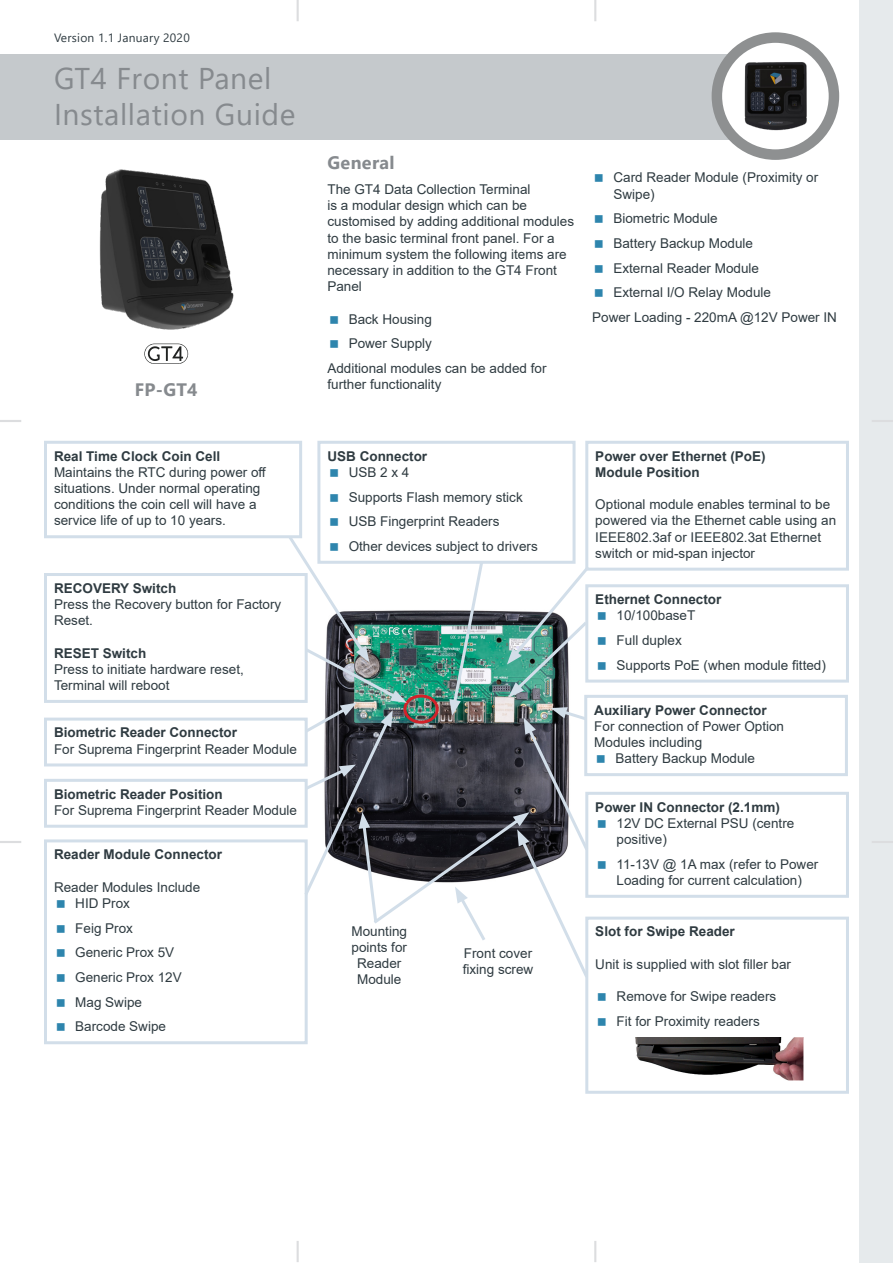
<style>
.page{position:relative;width:893px;height:1263px;background:#fff}
.page>*{position:absolute;margin:0;border:0;box-sizing:border-box;transform-origin:0 0}
.TOC_Main_heading{font:30px/36px "Segoe UI";letter-spacing:.02em;color:#868a8e}
.Heading_3{font:700 18px "Segoe UI";letter-spacing:.02em;color:#868a8e}
.TOC_Heading_3{font:700 18px "Segoe UI";color:#868a8e}
.Blue_Border{font:13.5px/16.2px "Arial";color:#2f3b41}
.Blue_Border-2{font:700 13.5px/16.2px "Arial";color:#2f3b41}
.Small_Paragraph{font:12px "Segoe UI";letter-spacing:.02em;color:#2f3b41}
.s1{font-weight:700}
</style>
<div class="page">
<div style="left:0;top:54px;width:795px;height:85px;background:#c5c9cc"></div>
<svg style="left:717px;top:38px;width:117px;height:117px"></svg>
<div style="left:712px;top:32px;width:127px;height:128px;border:10px solid #8e9091;border-radius:50%"></div>
<img style="left:742px;top:58px;width:68px;height:75px">
<div style="left:859px;top:0;width:34px;height:1263px;background:#e6eaec"></div>
<hr style="left:297px;top:0;width:2px;height:21px;background:#dcdddf">
<hr style="left:594px;top:0;width:2px;height:21px;background:#dcdddf">
<hr style="left:297px;top:1241px;width:2px;height:21px;background:#dcdddf">
<hr style="left:594px;top:1241px;width:2px;height:21px;background:#dcdddf">
<hr style="left:0;top:420px;width:21px;height:2px;background:#dcdddf">
<hr style="left:0;top:841px;width:21px;height:2px;background:#dcdddf">
<hr style="left:872px;top:420px;width:21px;height:2px;background:#dcdddf">
<hr style="left:872px;top:841px;width:21px;height:2px;background:#dcdddf">
<div style="left:44px;top:441px;width:258px;height:97px;border:3px solid #d2dee9"></div>
<div style="left:44px;top:718px;width:264px;height:48px;border:3px solid #d2dee9"></div>
<div style="left:44px;top:839px;width:264px;height:205px;border:3px solid #d2dee9"></div>
<div style="left:44px;top:779px;width:264px;height:49px;border:3px solid #d2dee9"></div>
<div style="left:585px;top:917px;width:264px;height:177px;border:3px solid #d2dee9"></div>
<img style="left:635px;top:1037px;width:168px;height:44px">
<div style="left:585px;top:441px;width:264px;height:130px;border:3px solid #d2dee9"></div>
<div style="left:317px;top:441px;width:259px;height:123px;border:3px solid #d2dee9"></div>
<div style="left:585px;top:792px;width:264px;height:106px;border:3px solid #d2dee9"></div>
<div style="left:585px;top:584px;width:264px;height:98px;border:3px solid #d2dee9"></div>
<div style="left:584px;top:695px;width:264px;height:81px;border:3px solid #d2dee9"></div>
<svg style="left:144px;top:355px;width:44px;height:9px"></svg>
<img style="left:99px;top:169px;width:135px;height:186px">
<div style="left:44px;top:573px;width:264px;height:130px;border:3px solid #d2dee9"></div>
<svg style="left:286px;top:533px;width:320px;height:448px"></svg>
<p class="Small_Paragraph" style="left:54px;top:26px;width:137px">Version 1.1 January 2020</p>
<p class="TOC_Main_heading" style="left:54px;top:58px;width:243px">GT4 Front Panel<br>Installation Guide</p>
<p class="TOC_Heading_3" style="left:135px;top:373px;width:64px">FP-GT4</p>
<p class="Blue_Border" style="left:54px;top:448px;width:214px"><span class="s1">Real Time Clock Coin Cell<br></span>Maintains the RTC during power off situations. Under normal operating conditions the coin cell will have a service life of up to 10 years.</p>
<p class="Blue_Border" style="left:54px;top:580px;width:229px"><span class="s1">RECOVERY Switch<br></span>Press the Recovery button for Factory<br>Reset.</p>
<p class="Blue_Border" style="left:54px;top:645px;width:191px"><span class="s1">RESET Switch<br></span>Press to initiate hardware reset,<br>Terminal will reboot</p>
<p class="Blue_Border" style="left:54px;top:724px;width:245px"><span class="s1">Biometric Reader Connector<br></span>For Suprema Fingerprint Reader Module</p>
<p class="Blue_Border" style="left:54px;top:786px;width:245px"><span class="s1">Biometric Reader Position<br></span>For Suprema Fingerprint Reader Module</p>
<p class="Blue_Border-2" style="left:54px;top:846px;width:170px">Reader Module Connector</p>
<p class="Blue_Border" style="left:54px;top:879px;width:148px">Reader Modules Include</p>
<p class="Blue_Border" style="left:75px;top:895px;width:56px">HID Prox</p>
<p class="Blue_Border" style="left:75px;top:920px;width:59px">Feig Prox</p>
<p class="Blue_Border" style="left:75px;top:944px;width:101px">Generic Prox 5V</p>
<p class="Blue_Border" style="left:75px;top:969px;width:108px">Generic Prox 12V</p>
<p class="Blue_Border" style="left:75px;top:994px;width:68px">Mag Swipe</p>
<p class="Blue_Border" style="left:75px;top:1018px;width:92px">Barcode Swipe</p>
<p class="Heading_3" style="left:327px;top:146px;width:69px">General</p>
<p class="Blue_Border" style="left:327px;top:181px;width:248px">The GT4 Data Collection Terminal<br>is a modular design which can be customised by adding additional modules to the basic terminal front panel. For a minimum system the following items are necessary in addition to the GT4 Front<br>Panel</p>
<p class="Blue_Border" style="left:349px;top:311px;width:85px">Back Housing</p>
<p class="Blue_Border" style="left:349px;top:335px;width:85px">Power Supply</p>
<p class="Blue_Border" style="left:327px;top:360px;width:221px">Additional modules can be added for further functionality</p>
<p class="Blue_Border" style="left:613px;top:169px;width:206px">Card Reader Module (Proximity or<br>Swipe)</p>
<p class="Blue_Border" style="left:613px;top:210px;width:106px">Biometric Module</p>
<p class="Blue_Border" style="left:613px;top:235px;width:141px">Battery Backup Module</p>
<p class="Blue_Border" style="left:613px;top:260px;width:147px">External Reader Module</p>
<p class="Blue_Border" style="left:613px;top:284px;width:159px">External I/O Relay Module</p>
<p class="Blue_Border" style="left:592px;top:309px;width:246px">Power Loading - 220mA @12V Power IN</p>
<p class="Blue_Border-2" style="left:327px;top:448px;width:101px">USB Connector</p>
<p class="Blue_Border" style="left:349px;top:464px;width:62px">USB 2 x 4</p>
<p class="Blue_Border" style="left:349px;top:489px;width:176px">Supports Flash memory stick</p>
<p class="Blue_Border" style="left:349px;top:513px;width:152px">USB Fingerprint Readers</p>
<p class="Blue_Border" style="left:349px;top:538px;width:191px">Other devices subject to drivers</p>
<p class="Blue_Border" style="left:352px;top:923px;width:57px;text-align:center">Mounting points for<br>Reader<br>Module</p>
<p class="Blue_Border" style="left:463px;top:945px;width:72px">Front cover fixing screw</p>
<p class="Blue_Border-2" style="left:595px;top:448px;width:172px">Power over Ethernet (PoE)<br>Module Position</p>
<p class="Blue_Border" style="left:595px;top:496px;width:242px">Optional module enables terminal to be powered via the Ethernet cable using an IEEE802.3af or IEEE802.3at Ethernet switch or mid-span injector</p>
<p class="Blue_Border-2" style="left:595px;top:591px;width:128px">Ethernet Connector</p>
<p class="Blue_Border" style="left:617px;top:607px;width:80px">10/100baseT</p>
<p class="Blue_Border" style="left:617px;top:632px;width:67px">Full duplex</p>
<p class="Blue_Border" style="left:617px;top:657px;width:211px">Supports PoE (when module fitted)</p>
<p class="Blue_Border" style="left:594px;top:702px;width:191px"><span class="s1">Auxiliary Power Connector<br></span>For connection of Power Option<br>Modules including</p>
<p class="Blue_Border" style="left:615px;top:750px;width:141px">Battery Backup Module</p>
<p class="Blue_Border-2" style="left:595px;top:799px;width:186px">Power IN Connector (2.1mm)</p>
<p class="Blue_Border" style="left:617px;top:815px;width:179px">12V DC External PSU (centre positive)</p>
<p class="Blue_Border" style="left:617px;top:856px;width:203px">11-13V @ 1A max (refer to Power<br>Loading for current calculation)</p>
<p class="Blue_Border-2" style="left:595px;top:924px;width:141px">Slot for Swipe Reader</p>
<p class="Blue_Border" style="left:595px;top:956px;width:197px">Unit is supplied with slot filler bar</p>
<p class="Blue_Border" style="left:617px;top:988px;width:161px">Remove for Swipe readers</p>
<p class="Blue_Border" style="left:617px;top:1013px;width:145px">Fit for Proximity readers</p>
</div>
